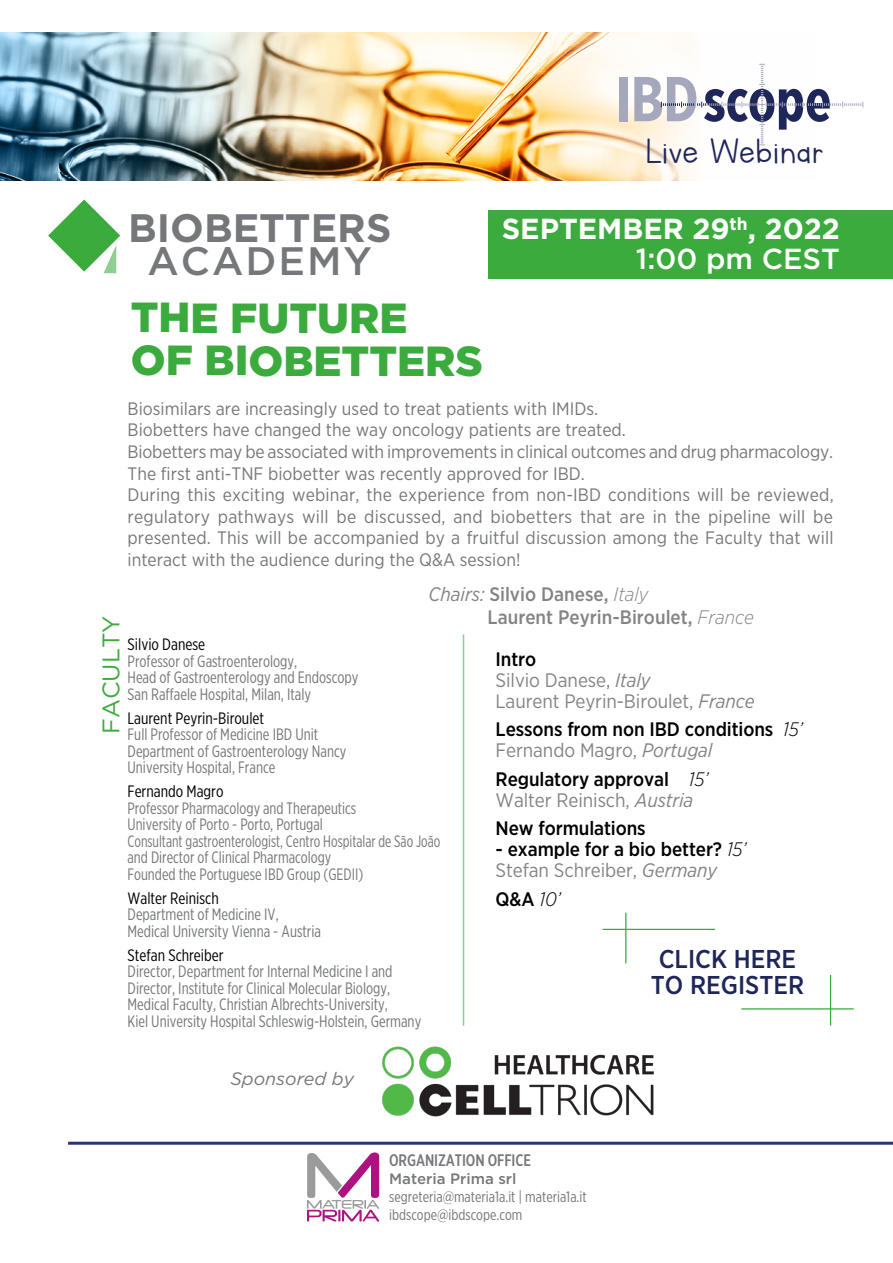
<style>
.page{position:relative;width:893px;height:1263px;background:#fff}
.page>*{position:absolute;margin:0;border:0;box-sizing:border-box;transform-origin:0 0}
.Normale{font:900 42px "Gotham";color:#3bab3d}
.Normale-2{font:41.7px "Lettersfor Learners";color:#1e265a}
.Normale-3{font:700 39.75px/33px "Gotham";color:#75777a;text-align:center}
.Normale-4{font:700 28.95px "Gotham";color:#fff}
.Normale-5{font:500 28.95px "Gotham";color:#fff}
.Normale-6{font:500 25.8px "Gotham Narrow";color:#1e265a}
.Normale-7{font:24px "Gotham";color:#3bab3d}
.Normale-8{font:19.5px "Gotham Narrow";letter-spacing:-.005em;color:#858386}
.Normale-9{font:500 19.5px "Gotham Narrow";letter-spacing:-.005em;color:#000}
.Normale-10{font:500 19.5px "Gotham Narrow";color:#858386}
.Normale-11{font:18px/21.6px "Gotham Narrow";color:#75777a}
.Normale-12{font:italic 18px "Gotham";color:#75777a}
.Normale-13{font:500 16.65px "Gotham X Narrow";letter-spacing:-.005em;color:#75777a}
.Normale-14{font:16.5px "Gotham X Narrow";color:#75777a;scale:.95 1}
.Normale-15{font:16.5px "Gotham X Narrow";color:#75777a;scale:.93 1}
.Normale-16{font:16.5px "Gotham X Narrow";color:#000}
.Normale-17{font:16.5px "Gotham X Narrow";color:#75777a;scale:.88 1}
.Normale-18{font:15px "Gotham X Narrow";color:#75777a}
.Normale-19{font:500 15px "Gotham";color:#75777a}
.s1{font-weight:500}
.s2{font-weight:400;font-style:italic}
.s3{font-weight:300;font-style:italic}
.s4{font-style:italic}
</style>
<div class="page">
<img style="left:0;top:32px;width:765px;height:148px">
<div style="left:619px;top:77px;width:8px;height:44px;background:#a5a8bd"></div>
<svg style="left:634px;top:64px;width:229px;height:82px"></svg>
<svg style="left:48px;top:200px;width:72px;height:73px"></svg>
<div style="left:488px;top:210px;width:405px;height:68px;background:#3bab3d"></div>
<hr style="left:68px;top:1142px;width:825px;height:3px;background:#273479">
<img style="left:382px;top:1046px;width:272px;height:71px">
<hr style="left:830px;top:975px;width:1px;height:50px;background:#3bab3d">
<hr style="left:741px;top:1008px;width:113px;height:1px;background:#3bab3d">
<hr style="left:625px;top:913px;width:1px;height:50px;background:#3bab3d">
<hr style="left:603px;top:929px;width:112px;height:1px;background:#3bab3d">
<hr style="left:463px;top:634px;width:1px;height:392px;background:#3bab3d">
<svg style="left:307px;top:1152px;width:72px;height:70px"></svg>
<p class="Normale-2" style="left:645px;top:128px;width:179px">Live Webinar</p>
<p class="Normale-7" style="left:96px;top:734px;width:120px;rotate:-90deg">FACULTY</p>
<p class="Normale-3" style="left:128px;top:211px;width:265px">BIOBETTERS<br><span class="s1">ACADEMY</span></p>
<p class="Normale" style="left:131px;top:289px;width:278px">THE FUTURE</p>
<p class="Normale" style="left:131px;top:332px;width:354px">OF BIOBETTERS</p>
<p class="Normale-11" style="left:128px;top:397px;width:472px">Biosimilars are increasingly used to treat patients with IMIDs.</p>
<p class="Normale-11" style="left:128px;top:419px;width:500px">Biobetters have changed the way oncology patients are treated.</p>
<p class="Normale-11" style="left:128px;top:441px;width:707px">Biobetters may be associated with improvements in clinical outcomes and drug pharmacology.<br>The first anti-TNF biobetter was recently approved for IBD.</p>
<p class="Normale-11" style="left:128px;top:484px;width:708px;text-align:justify">During this exciting webinar, the experience from non-IBD conditions will be reviewed, regulatory pathways will be discussed, and biobetters that are in the pipeline will be presented. This will be accompanied by a fruitful discussion among the Faculty that will interact with the audience during the Q&amp;A session!</p>
<p class="Normale-4" style="left:502px;top:210px;width:340px">SEPTEMBER 29<sup>th</sup>, 2022</p>
<p class="Normale-5" style="left:636px;top:240px;width:205px">1:00 pm CEST</p>
<p class="Normale-10" style="left:429px;top:582px;width:221px"><span class="s2">Chairs:</span> Silvio Danese, <span class="s3">Italy</span></p>
<p class="Normale-10" style="left:488px;top:605px;width:268px">Laurent Peyrin-Biroulet, <span class="s3">France</span></p>
<p class="Normale-16" style="left:128px;top:635px;width:79px">Silvio Danese</p>
<p class="Normale-14" style="left:128px;top:651px;width:180px">Professor of Gastroenterology,</p>
<p class="Normale-14" style="left:128px;top:668px;width:245px">Head of Gastroenterology and Endoscopy</p>
<p class="Normale-14" style="left:128px;top:684px;width:195px">San Raffaele Hospital, Milan, Italy</p>
<p class="Normale-16" style="left:128px;top:708px;width:138px">Laurent Peyrin-Biroulet</p>
<p class="Normale-14" style="left:128px;top:725px;width:202px">Full Professor of Medicine IBD Unit</p>
<p class="Normale-14" style="left:128px;top:741px;width:232px">Department of Gastroenterology Nancy</p>
<p class="Normale-14" style="left:128px;top:758px;width:157px">University Hospital, France</p>
<p class="Normale-16" style="left:128px;top:782px;width:97px">Fernando Magro</p>
<p class="Normale-15" style="left:128px;top:798px;width:247px">Professor Pharmacology and Therapeutics</p>
<p class="Normale-15" style="left:128px;top:815px;width:211px">University of Porto - Porto, Portugal</p>
<p class="Normale-17" style="left:128px;top:831px;width:357px">Consultant gastroenterologist, Centro Hospitalar de São João</p>
<p class="Normale-15" style="left:128px;top:848px;width:221px">and Director of Clinical Pharmacology</p>
<p class="Normale-15" style="left:128px;top:864px;width:255px">Founded the Portuguese IBD Group (GEDII)</p>
<p class="Normale-16" style="left:128px;top:888px;width:93px">Walter Reinisch</p>
<p class="Normale-14" style="left:128px;top:905px;width:161px">Department of Medicine IV,</p>
<p class="Normale-14" style="left:128px;top:921px;width:205px">Medical University Vienna - Austria</p>
<p class="Normale-16" style="left:128px;top:945px;width:98px">Stefan Schreiber</p>
<p class="Normale-14" style="left:128px;top:962px;width:280px">Director, Department for Internal Medicine I and</p>
<p class="Normale-14" style="left:128px;top:978px;width:278px">Director, Institute for Clinical Molecular Biology,</p>
<p class="Normale-14" style="left:128px;top:995px;width:276px">Medical Faculty, Christian Albrechts-University,</p>
<p class="Normale-14" style="left:128px;top:1011px;width:311px">Kiel University Hospital Schleswig-Holstein, Germany</p>
<p class="Normale-9" style="left:496px;top:646px;width:42px">Intro</p>
<p class="Normale-8" style="left:496px;top:668px;width:157px">Silvio Danese, <span class="s4">Italy</span></p>
<p class="Normale-8" style="left:496px;top:689px;width:261px">Laurent Peyrin-Biroulet, <span class="s4">France</span></p>
<p class="Normale-9" style="left:496px;top:717px;width:309px">Lessons from non IBD conditions <span class="s3">15’</span></p>
<p class="Normale-8" style="left:496px;top:738px;width:218px">Fernando Magro, <span class="s4">Portugal</span></p>
<p class="Normale-9" style="left:496px;top:766px;width:214px">Regulatory approval <span class="s3">15’</span></p>
<p class="Normale-8" style="left:496px;top:788px;width:199px">Walter Reinisch, <span class="s4">Austria</span></p>
<p class="Normale-9" style="left:496px;top:816px;width:152px">New formulations</p>
<p class="Normale-9" style="left:496px;top:837px;width:253px">- example for a bio better? <span class="s3">15’</span></p>
<p class="Normale-8" style="left:496px;top:858px;width:223px">Stefan Schreiber, <span class="s4">Germany</span></p>
<p class="Normale-9" style="left:496px;top:886px;width:67px">Q&amp;A <span class="s3">10’</span></p>
<p class="Normale-6" style="left:659px;top:943px;width:139px">CLICK HERE</p>
<p class="Normale-6" style="left:651px;top:968px;width:155px">TO REGISTER</p>
<p class="Normale-12" style="left:230px;top:1067px;width:125px">Sponsored by</p>
<p class="Normale-13" style="left:389px;top:1150px;width:143px">ORGANIZATION OFFICE</p>
<p class="Normale-19" style="left:389px;top:1169px;width:129px">Materia Prima srl</p>
<p class="Normale-18" style="left:389px;top:1188px;width:199px">segreteria@materia1a.it | materia1a.it</p>
<p class="Normale-18" style="left:389px;top:1206px;width:135px">ibdscope@ibdscope.com</p>
</div>
